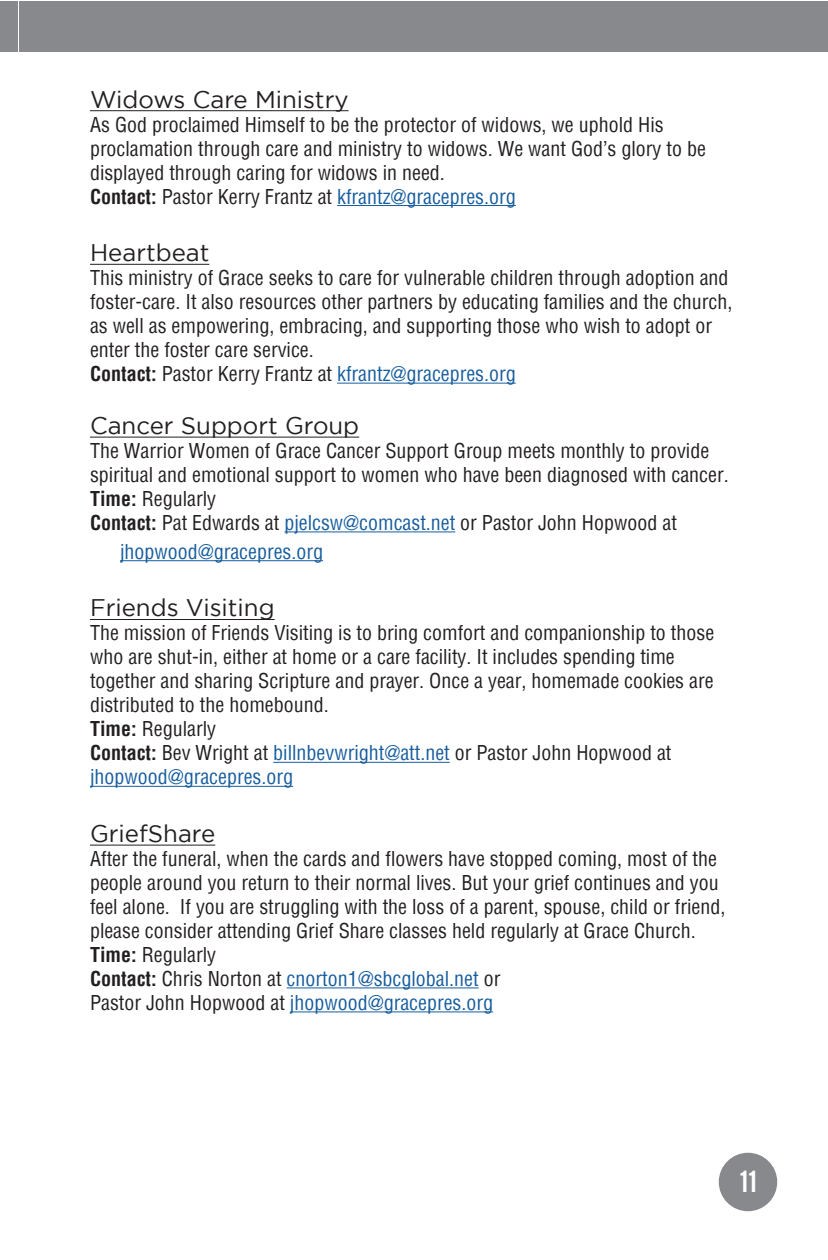
<style>
.page{position:relative;width:828px;height:1260px;background:#fff}
.page>*{position:absolute;margin:0;border:0;box-sizing:border-box;transform-origin:0 0}
.t1{font:24px "Gotham";color:#231f20}
.t2{font:24px "Bebas";color:#fff}
.t3{font:condensed 20px/24px "Helvetica";color:#231f20}
.t4{font:condensed 20px "Helvetica";color:#175d9e}
.s1{font-weight:700;color:#231f20}
.s2{color:#231f20}
.s3{font-weight:700}
.s4{color:#175d9e}
</style>
<div class="page">
<div style="left:0;top:1px;width:18px;height:50px;background:#87898c"></div>
<div style="left:19px;top:1px;width:809px;height:50px;background:#87898c"></div>
<hr style="left:90px;top:110px;width:259px;height:1px;background:#231f20">
<hr style="left:337px;top:205px;width:179px;height:1px;background:#175d9e">
<hr style="left:90px;top:264px;width:119px;height:1px;background:#231f20">
<hr style="left:337px;top:383px;width:179px;height:1px;background:#175d9e">
<hr style="left:90px;top:437px;width:269px;height:1px;background:#231f20">
<hr style="left:284px;top:531px;width:171px;height:1px;background:#175d9e">
<hr style="left:120px;top:560px;width:203px;height:1px;background:#175d9e">
<hr style="left:90px;top:619px;width:185px;height:1px;background:#231f20">
<hr style="left:273px;top:762px;width:177px;height:1px;background:#175d9e">
<hr style="left:90px;top:786px;width:203px;height:1px;background:#175d9e">
<hr style="left:90px;top:845px;width:125px;height:1px;background:#231f20">
<hr style="left:287px;top:987px;width:192px;height:1px;background:#175d9e">
<hr style="left:290px;top:1011px;width:203px;height:1px;background:#175d9e">
<div style="left:719px;top:1153px;width:58px;height:58px;background:#87898c;border-radius:50%"></div>
<p class="t1" style="left:90px;top:86px;width:260px">Widows Care Ministry</p>
<p class="t3" style="left:90px;top:112px;width:617px">As God proclaimed Himself to be the protector of widows, we uphold His proclamation through care and ministry to widows. We want God’s glory to be displayed through caring for widows in need.</p>
<p class="t4" style="left:90px;top:183px;width:427px"><span class="s1">Contact:</span> <span class="s2">Pastor Kerry Frantz at</span> kfrantz@gracepres.org</p>
<p class="t1" style="left:90px;top:239px;width:121px">Heartbeat</p>
<p class="t3" style="left:90px;top:266px;width:644px">This ministry of Grace seeks to care for vulnerable children through adoption and foster-care. It also resources other partners by educating families and the church, as well as empowering, embracing, and supporting those who wish to adopt or enter the foster care service.</p>
<p class="t4" style="left:90px;top:361px;width:427px"><span class="s1">Contact:</span> <span class="s2">Pastor Kerry Frantz at</span> kfrantz@gracepres.org</p>
<p class="t1" style="left:90px;top:412px;width:271px">Cancer Support Group</p>
<p class="t3" style="left:90px;top:438px;width:640px">The Warrior Women of Grace Cancer Support Group meets monthly to provide spiritual and emotional support to women who have been diagnosed with cancer.</p>
<p class="t3" style="left:90px;top:486px;width:128px"><span class="s3">Time:</span> Regularly</p>
<p class="t3" style="left:90px;top:510px;width:588px"><span class="s3">Contact:</span> Pat Edwards at <span class="s4">pjelcsw@comcast.net</span> or Pastor John Hopwood at</p>
<p class="t4" style="left:120px;top:538px;width:205px">jhopwood@gracepres.org</p>
<p class="t1" style="left:90px;top:595px;width:186px">Friends Visiting</p>
<p class="t3" style="left:90px;top:621px;width:626px">The mission of Friends Visiting is to bring comfort and companionship to those who are shut-in, either at home or a care facility. It includes spending time together and sharing Scripture and prayer. Once a year, homemade cookies are distributed to the homebound.</p>
<p class="t3" style="left:90px;top:717px;width:128px"><span class="s3">Time:</span> Regularly</p>
<p class="t3" style="left:90px;top:741px;width:583px"><span class="s3">Contact:</span> Bev Wright at <span class="s4">billnbevwright@att.net</span> or Pastor John Hopwood at</p>
<p class="t4" style="left:90px;top:764px;width:205px">jhopwood@gracepres.org</p>
<p class="t1" style="left:90px;top:820px;width:127px">GriefShare</p>
<p class="t3" style="left:90px;top:846px;width:637px">After the funeral, when the cards and flowers have stopped coming, most of the people around you return to their normal lives. But your grief continues and you feel alone. If you are struggling with the loss of a parent, spouse, child or friend, please consider attending Grief Share classes held regularly at Grace Church.</p>
<p class="t3" style="left:90px;top:942px;width:128px"><span class="s3">Time:</span> Regularly</p>
<p class="t4" style="left:90px;top:966px;width:412px"><span class="s1">Contact:</span> <span class="s2">Chris Norton at</span> cnorton1@sbcglobal.net <span class="s2">or</span></p>
<p class="t4" style="left:90px;top:990px;width:405px"><span class="s2">Pastor John Hopwood at</span> jhopwood@gracepres.org</p>
<p class="t2" style="left:740px;top:1164px;width:18px">11</p>
</div>
